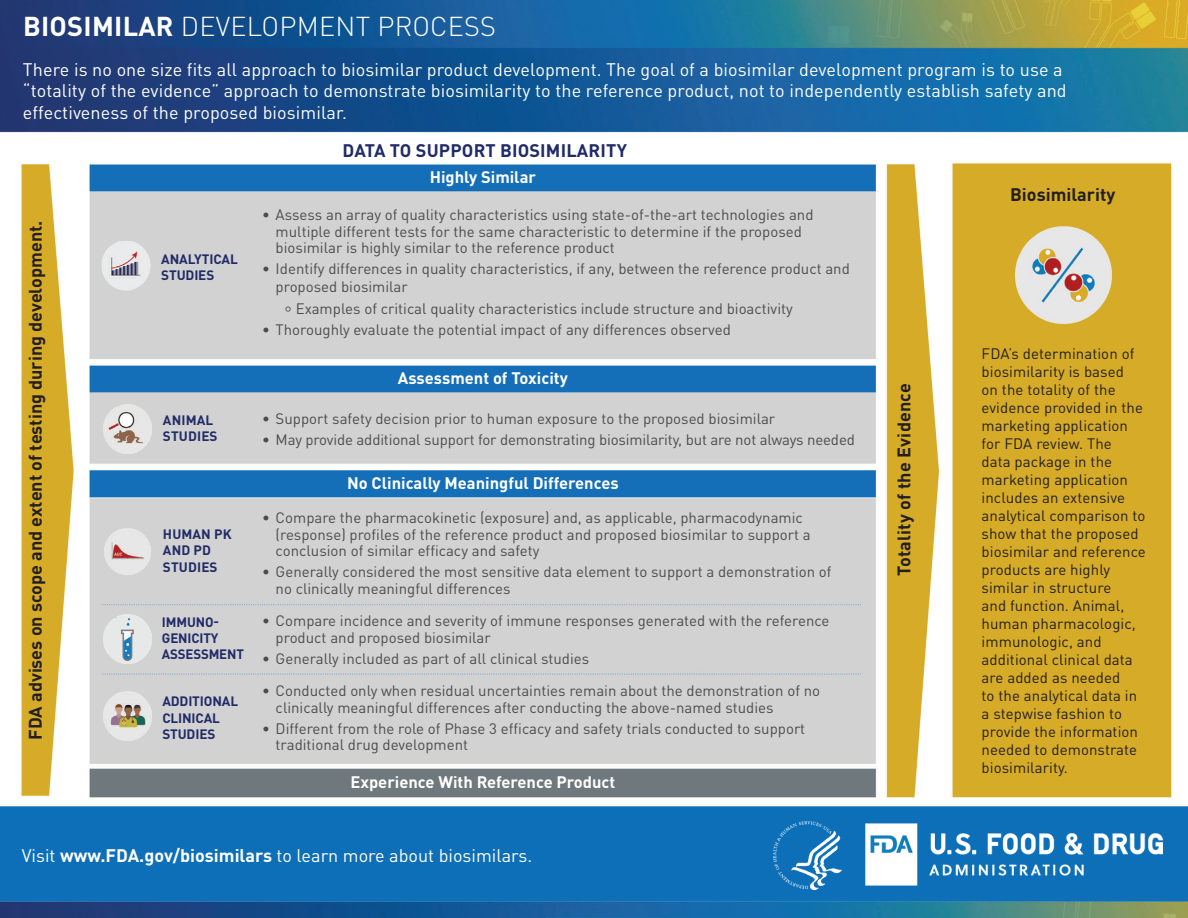
<style>
.page{position:relative;width:1188px;height:918px;background:#fff}
.page>*{position:absolute;margin:0;border:0;box-sizing:border-box;transform-origin:0 0}
.t1{font:300 27px "DINOT";letter-spacing:.01em;color:#fff}
.t2{font:18px/21.6px "DINOT";letter-spacing:.005em;color:#fff}
.t3{font:700 18px "DINOT";color:#231f20}
.t4{font:700 18px "DINOT";letter-spacing:.01em;color:#202b68}
.t5{font:700 16.5px "DINOT";color:#fff}
.t6{font:15px/16.5px "DINOT";color:#4b4c4d}
.t7{font:15px/18px "DINOT";letter-spacing:.005em;color:#231f20}
.t8{font:700 13.5px/16.2px "DINOT";letter-spacing:-.01em;color:#202b68}
.t9{font:700 13.5px/16.2px "DINOT";letter-spacing:.01em;color:#202b68}
.s1{font-weight:700}
.s2{font-family:"Arial";font-size:21px}
</style>
<div class="page">
<img style="left:0;top:0;width:1188px;height:918px">
<img style="left:100px;top:241px;width:52px;height:51px">
<img style="left:103px;top:405px;width:49px;height:49px">
<img style="left:105px;top:529px;width:45px;height:45px">
<img style="left:103px;top:614px;width:49px;height:49px">
<img style="left:103px;top:692px;width:49px;height:48px">
<img style="left:1007px;top:220px;width:114px;height:113px">
<img style="left:773px;top:822px;width:69px;height:68px">
<img style="left:866px;top:823px;width:297px;height:63px">
<h1 class="t1" style="left:23px;top:10px;width:475px"><span class="s1">BIOSIMILAR</span> DEVELOPMENT PROCESS</h1>
<p class="t2" style="left:23px;top:58px;width:1045px">There is no one size fits all approach to biosimilar product development. The goal of a biosimilar development program is to use a “totality of the evidence” approach to demonstrate biosimilarity to the reference product, not to independently establish safety and effectiveness of the proposed biosimilar.</p>
<h2 class="t4" style="left:343px;top:139px;width:286px">DATA TO SUPPORT BIOSIMILARITY</h2>
<p class="t3" style="left:23px;top:740px;width:521px;rotate:-90deg">FDA advises on scope and extent of testing during development.</p>
<h4 class="t8" style="left:161px;top:250px;width:78px">ANALYTICAL<br>STUDIES</h4>
<h3 class="t5" style="left:430px;top:166px;width:108px">Highly Similar</h3>
<p class="t6" style="left:276px;top:206px;width:539px;text-indent:-14px">∙ Assess an array of quality characteristics using state-of-the-art technologies and multiple different tests for the same characteristic to determine if the proposed biosimilar is highly similar to the reference product</p>
<p class="t6" style="left:276px;top:259px;width:576px;line-height:18px;text-indent:-14px">∙ Identify differences in quality characteristics, if any, between the reference product and proposed biosimilar</p>
<p class="t6" style="left:285px;top:300px;width:510px"><span class="s2">◦</span> Examples of critical quality characteristics include structure and bioactivity</p>
<p class="t6" style="left:262px;top:321px;width:470px">∙ Thoroughly evaluate the potential impact of any differences observed</p>
<h3 class="t5" style="left:398px;top:367px;width:171px">Assessment of Toxicity</h3>
<h4 class="t9" style="left:163px;top:411px;width:56px">ANIMAL<br>STUDIES</h4>
<p class="t6" style="left:262px;top:410px;width:515px">∙ Support safety decision prior to human exposure to the proposed biosimilar</p>
<p class="t6" style="left:262px;top:431px;width:594px">∙ May provide additional support for demonstrating biosimilarity, but are not always needed</p>
<h3 class="t5" style="left:347px;top:472px;width:273px">No Clinically Meaningful Differences</h3>
<h4 class="t9" style="left:163px;top:526px;width:70px">HUMAN PK<br>AND PD<br>STUDIES</h4>
<p class="t6" style="left:276px;top:509px;width:537px;text-indent:-14px">∙ Compare the pharmacokinetic (exposure) and, as applicable, pharmacodynamic (response) profiles of the reference product and proposed biosimilar to support a conclusion of similar efficacy and safety</p>
<p class="t6" style="left:276px;top:563px;width:557px;text-indent:-14px">∙ Generally considered the most sensitive data element to support a demonstration of no clinically meaningful differences</p>
<h4 class="t8" style="left:162px;top:613px;width:84px">IMMUNO-<br>GENICITY<br>ASSESSMENT</h4>
<p class="t6" style="left:276px;top:612px;width:555px;text-indent:-14px">∙ Compare incidence and severity of immune responses generated with the reference product and proposed biosimilar</p>
<p class="t6" style="left:262px;top:650px;width:329px">∙ Generally included as part of all clinical studies</p>
<h4 class="t8" style="left:162px;top:693px;width:77px">ADDITIONAL<br>CLINICAL<br>STUDIES</h4>
<p class="t6" style="left:276px;top:682px;width:546px;text-indent:-14px">∙ Conducted only when residual uncertainties remain about the demonstration of no clinically meaningful differences after conducting the above-named studies</p>
<p class="t6" style="left:276px;top:720px;width:531px;text-indent:-14px">∙ Different from the role of Phase 3 efficacy and safety trials conducted to support traditional drug development</p>
<h4 class="t5" style="left:350px;top:771px;width:266px">Experience With Reference Product</h4>
<p class="t2" style="left:22px;top:844px;width:512px">Visit <span class="s1">www.FDA.gov/biosimilars</span> to learn more about biosimilars.</p>
<p class="t3" style="left:892px;top:576px;width:194px;rotate:-90deg">Totality of the Evidence</p>
<h4 class="t3" style="left:1010px;top:183px;width:107px">Biosimilarity</h4>
<p class="t7" style="left:982px;top:344px;width:166px">FDA’s determination of biosimilarity is based<br>on the totality of the evidence provided in the marketing application for FDA review. The<br>data package in the marketing application includes an extensive analytical comparison to show that the proposed biosimilar and reference products are highly similar in structure<br>and function. Animal, human pharmacologic, immunologic, and additional clinical data are added as needed<br>to the analytical data in a stepwise fashion to provide the information needed to demonstrate biosimilarity.</p>
</div>
